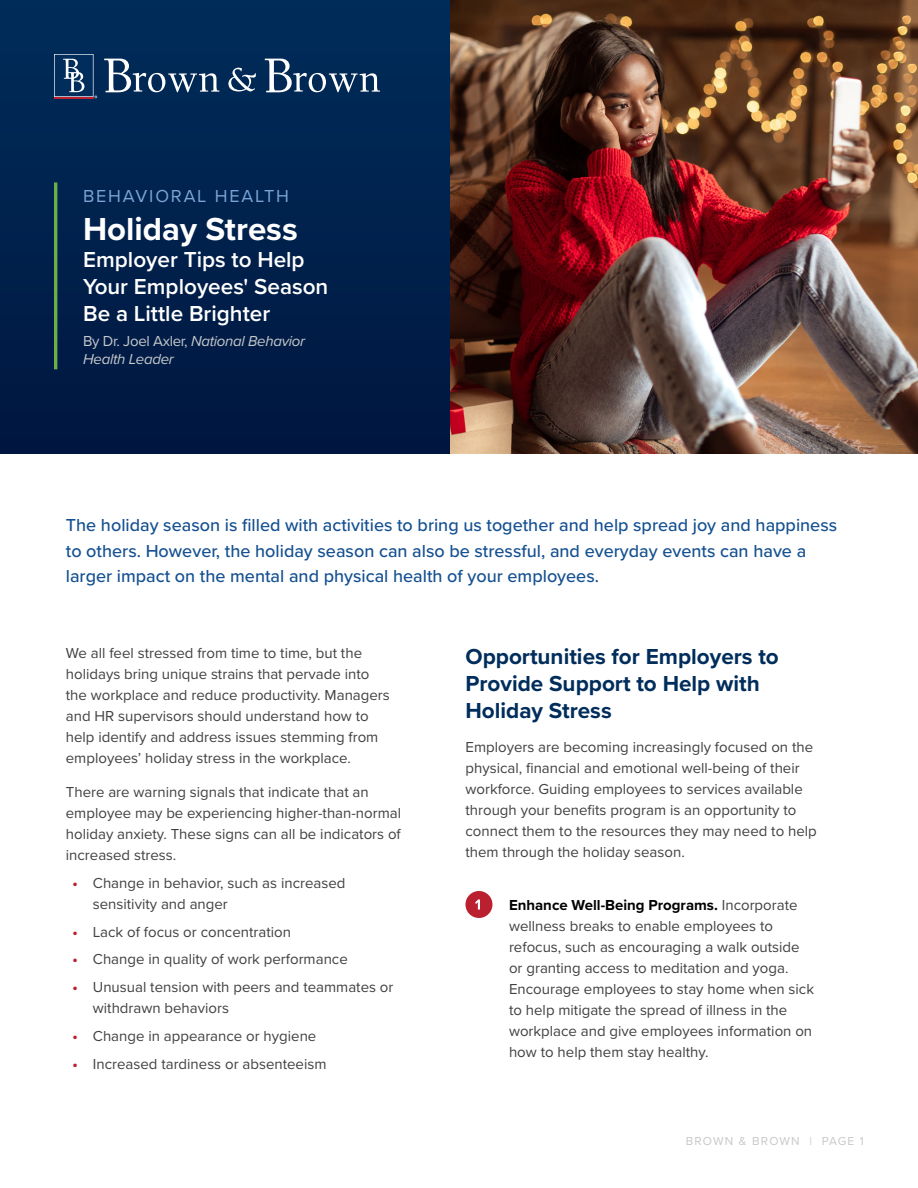
<style>
.page{position:relative;width:918px;height:1188px;background:#fff}
.page>*{position:absolute;margin:0;border:0;box-sizing:border-box;transform-origin:0 0}
.t1{font:700 33px "Proxima Nova";color:#fff}
.t2{font:700 22.5px/27px "Proxima Nova";color:#002d5b}
.t3{font:600 22.5px/27px "Proxima Nova";color:#fff}
.t4{font:500 18px/25.5px "Proxima Nova";color:#145091}
.t5{font:18px "Proxima Nova";letter-spacing:.1em;color:#7ca4d6}
.t6{font:15px/21px "Proxima Nova";color:#414042}
.t7{font:italic 15px/18px "Proxima Nova";letter-spacing:-.02em;color:#c7c8ca}
.t8{font:12px "Proxima Nova";letter-spacing:.1em;color:#c7c8ca}
.s1{font-style:normal}
.s2{font-weight:700;color:#bb2031}
.s3{font-weight:700;color:#000}
</style>
<div class="page">
<div style="left:0;top:0;width:450px;height:454px;background:linear-gradient(to right,#00214c,#00214d)"></div>
<hr style="left:54px;top:182px;width:3px;height:187px;background:#6cae47">
<svg style="left:228px;top:68px;width:28px;height:23px"></svg>
<svg style="left:104px;top:59px;width:115px;height:33px"></svg>
<svg style="left:265px;top:59px;width:115px;height:33px"></svg>
<svg style="left:54px;top:54px;width:43px;height:44px"></svg>
<hr style="left:54px;top:97px;width:40px;height:1px;background:#bb2031">
<div style="left:465px;top:891px;width:27px;height:27px;background:#bb2031;border-radius:50%"></div>
<svg style="left:475px;top:899px;width:5px;height:11px"></svg>
<img style="left:450px;top:0;width:468px;height:453px">
<p class="t5" style="left:83px;top:183px;width:207px">BEHAVIORAL HEALTH</p>
<h1 class="t1" style="left:83px;top:204px;width:216px">Holiday Stress</h1>
<h2 class="t3" style="left:83px;top:245px;width:247px">Employer Tips to Help<br>Your Employees' Season<br>Be a Little Brighter</h2>
<p class="t7" style="left:83px;top:331px;width:223px"><span class="s1">By Dr. Joel Axler,</span> National Behavior<br>Health Leader</p>
<p class="t4" style="left:66px;top:512px;width:773px">The holiday season is filled with activities to bring us together and help spread joy and happiness to others. However, the holiday season can also be stressful, and everyday events can have a larger impact on the mental and physical health of your employees.</p>
<p class="t6" style="left:66px;top:642px;width:325px">We all feel stressed from time to time, but the holidays bring unique strains that pervade into the workplace and reduce productivity. Managers and HR supervisors should understand how to help identify and address issues stemming from employees’ holiday stress in the workplace.</p>
<p class="t6" style="left:66px;top:781px;width:337px">There are warning signals that indicate that an employee may be experiencing higher-than-normal holiday anxiety. These signs can all be indicators of increased stress.</p>
<p class="t6" style="left:93px;top:872px;width:254px;text-indent:-20px"><span class="s2">•</span> Change in behavior, such as increased sensitivity and anger</p>
<p class="t6" style="left:73px;top:921px;width:220px"><span class="s2">•</span> Lack of focus or concentration</p>
<p class="t6" style="left:73px;top:948px;width:277px"><span class="s2">•</span> Change in quality of work performance</p>
<p class="t6" style="left:93px;top:976px;width:302px;text-indent:-20px"><span class="s2">•</span> Unusual tension with peers and teammates or withdrawn behaviors</p>
<p class="t6" style="left:73px;top:1025px;width:245px"><span class="s2">•</span> Change in appearance or hygiene</p>
<p class="t6" style="left:73px;top:1053px;width:255px"><span class="s2">•</span> Increased tardiness or absenteeism</p>
<h2 class="t2" style="left:465px;top:642px;width:315px">Opportunities for Employers to<br>Provide Support to Help with<br>Holiday Stress</h2>
<p class="t6" style="left:465px;top:736px;width:353px">Employers are becoming increasingly focused on the physical, financial and emotional well-being of their workforce. Guiding employees to services available through your benefits program is an opportunity to connect them to the resources they may need to help them through the holiday season.</p>
<p class="t6" style="left:509px;top:894px;width:307px"><span class="s3">Enhance Well-Being Programs.</span> Incorporate wellness breaks to enable employees to refocus, such as encouraging a walk outside or granting access to meditation and yoga.<br>Encourage employees to stay home when sick to help mitigate the spread of illness in the workplace and give employees information on how to help them stay healthy.</p>
<p class="t8" style="left:686px;top:1132px;width:180px">BROWN &amp; BROWN | PAGE 1</p>
</div>
